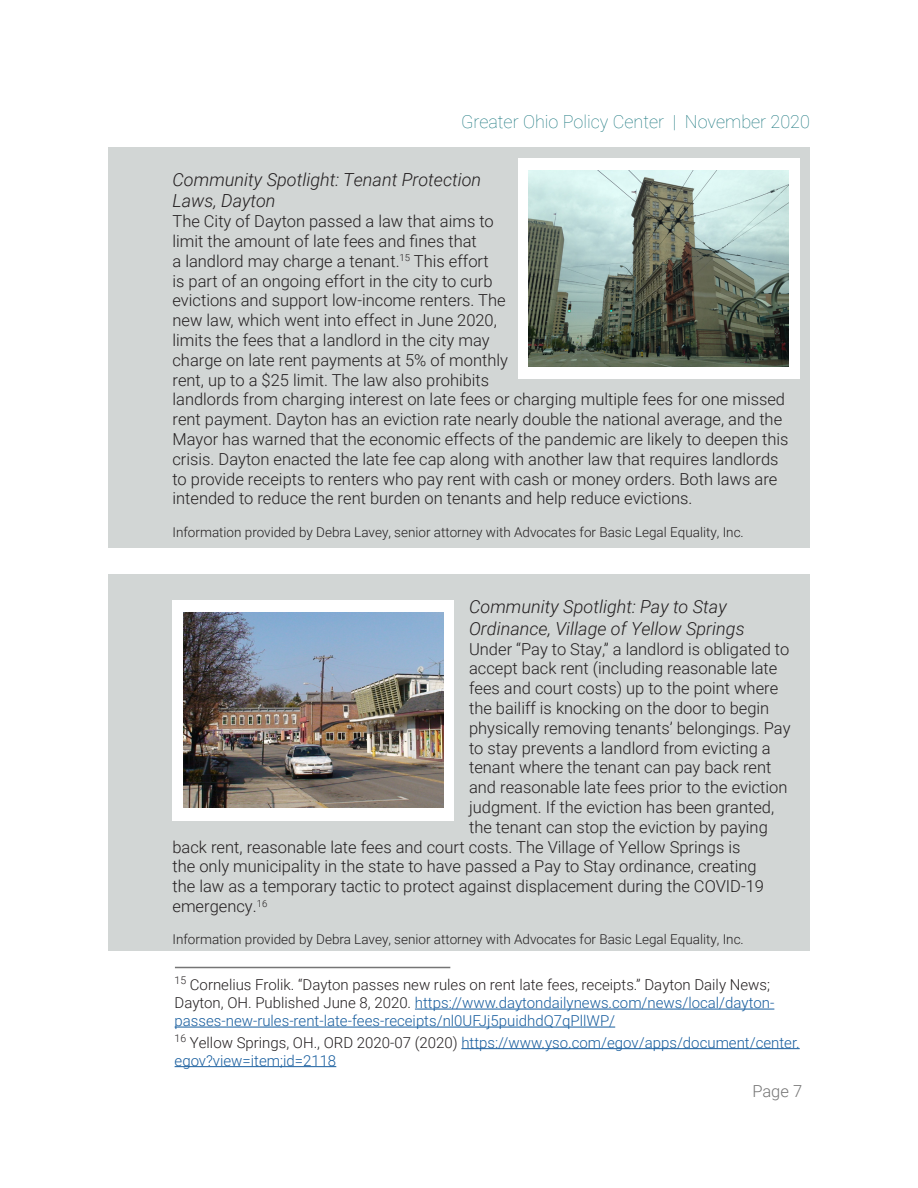
<style>
.page{position:relative;width:918px;height:1188px;background:#fff}
.page>*{position:absolute;margin:0;border:0;box-sizing:border-box;transform-origin:0 0}
.t1{font:italic 300 18px/21.6px "Roboto";color:#231f20}
.t2{font:100 18px "Roboto";color:#15747c}
.t3{font:300 16.5px/19.8px "Roboto";color:#231f20}
.t4{font:300 16.5px "Roboto";color:#757575}
.t5{font:300 15px/18px "Roboto";color:#175d9e}
.t6{font:300 13.5px "Roboto";color:#231f20}
.s1{color:#231f20}
</style>
<div class="page">
<div style="left:108px;top:147px;width:702px;height:401px;background:#d2d6d5"></div>
<div style="left:518px;top:158px;width:281px;height:221px;background:#fff"></div>
<img style="left:528px;top:171px;width:261px;height:195px">
<div style="left:108px;top:574px;width:702px;height:377px;background:#d2d6d5"></div>
<div style="left:173px;top:600px;width:281px;height:220px;background:#fff"></div>
<img style="left:183px;top:612px;width:261px;height:196px">
<hr style="left:415px;top:1009px;width:359px;height:1px;background:#175d9e">
<hr style="left:175px;top:1027px;width:440px;height:1px;background:#175d9e">
<hr style="left:461px;top:1048px;width:339px;height:1px;background:#175d9e">
<hr style="left:175px;top:1066px;width:161px;height:1px;background:#175d9e">
<hr style="left:175px;top:967px;width:275px;height:1px;background:#757575">
<p class="t2" style="left:461px;top:109px;width:350px">Greater Ohio Policy Center | November 2020</p>
<p class="t1" style="left:172px;top:168px;width:310px">Community Spotlight: Tenant Protection<br>Laws, Dayton</p>
<p class="t3" style="left:172px;top:211px;width:617px">The City of Dayton passed a law that aims to<br>limit the amount of late fees and fines that<br>a landlord may charge a tenant.<sup>15</sup> This effort<br>is part of an ongoing effort in the city to curb<br>evictions and support low-income renters. The<br>new law, which went into effect in June 2020,<br>limits the fees that a landlord in the city may<br>charge on late rent payments at 5% of monthly<br>rent, up to a $25 limit. The law also prohibits<br>landlords from charging interest on late fees or charging multiple fees for one missed rent payment. Dayton has an eviction rate nearly double the national average, and the Mayor has warned that the economic effects of the pandemic are likely to deepen this crisis. Dayton enacted the late fee cap along with another law that requires landlords to provide receipts to renters who pay rent with cash or money orders. Both laws are intended to reduce the rent burden on tenants and help reduce evictions.</p>
<p class="t6" style="left:172px;top:523px;width:573px">Information provided by Debra Lavey, senior attorney with Advocates for Basic Legal Equality, Inc.</p>
<p class="t1" style="left:469px;top:595px;width:277px">Community Spotlight: Pay to Stay<br>Ordinance, Village of Yellow Springs</p>
<p class="t3" style="left:469px;top:638px;width:323px">Under “Pay to Stay,” a landlord is obligated to accept back rent (including reasonable late fees and court costs) up to the point where the bailiff is knocking on the door to begin physically removing tenants’ belongings. Pay to stay prevents a landlord from evicting a tenant where the tenant can pay back rent and reasonable late fees prior to the eviction judgment. If the eviction has been granted, the tenant can stop the eviction by paying</p>
<p class="t3" style="left:172px;top:836px;width:593px">back rent, reasonable late fees and court costs. The Village of Yellow Springs is the only municipality in the state to have passed a Pay to Stay ordinance, creating the law as a temporary tactic to protect against displacement during the COVID-19 emergency.<sup>16</sup></p>
<p class="t6" style="left:172px;top:930px;width:573px">Information provided by Debra Lavey, senior attorney with Advocates for Basic Legal Equality, Inc.</p>
<p class="t5" style="left:175px;top:975px;width:601px"><sup>15</sup> <span class="s1">Cornelius Frolik. “Dayton passes new rules on rent late fees, receipts.” Dayton Daily News;<br>Dayton, OH. Published June 8, 2020.</span> https://www.daytondailynews.com/news/local/dayton&shy;passes-new-rules-rent-late-fees-receipts/nl0UFJj5puidhdQ7qPllWP/</p>
<p class="t5" style="left:175px;top:1033px;width:627px"><sup>16</sup> <span class="s1">Yellow Springs, OH., ORD 2020-07 (2020)</span> https://www.yso.com/egov/apps/document/center. egov?view=item;id=2118</p>
<p class="t4" style="left:752px;top:1080px;width:51px">Page 7</p>
</div>
